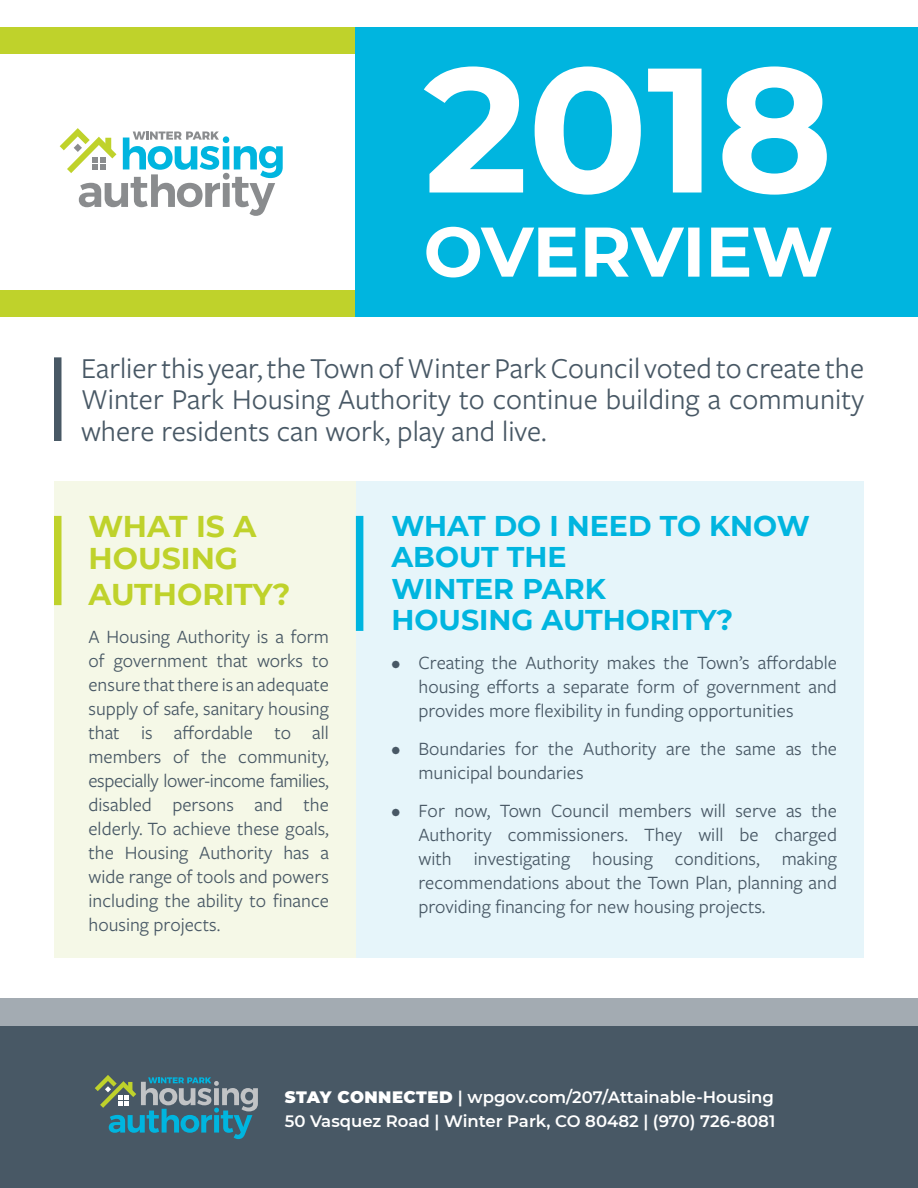
<style>
.page{position:relative;width:918px;height:1188px;background:#fff}
.page>*{position:absolute;margin:0;border:0;box-sizing:border-box;transform-origin:0 0}
.t1{font:30px/31.5px "Freight Sans Pro";color:#485865;text-align:justify}
.t2{font:700 30px/31.5px "Montserrat";color:#bfd22b}
.t3{font:700 28.5px/31.5px "Montserrat";color:#00b5df}
.t4{font:19.5px/24px "Freight Sans Pro";color:#485865;text-align:justify}
.t5{font:600 16.5px/24px "Montserrat";color:#fff}
.s1{font-weight:900}
</style>
<div class="page">
<svg style="left:60px;top:128px;width:223px;height:88px"></svg>
<div style="left:0;top:290px;width:356px;height:27px;background:#bfd22b"></div>
<div style="left:0;top:27px;width:356px;height:27px;background:#bfd22b"></div>
<div style="left:356px;top:27px;width:562px;height:290px;background:#00b5df"></div>
<svg style="left:426px;top:227px;width:406px;height:50px"></svg>
<svg style="left:424px;top:66px;width:403px;height:129px;fill:#fcfefe"></svg>
<div style="left:0;top:1026px;width:918px;height:162px;background:#485865"></div>
<div style="left:0;top:998px;width:918px;height:28px;background:#a3abb2"></div>
<svg style="left:95px;top:1075px;width:163px;height:64px"></svg>
<div style="left:54px;top:357px;width:8px;height:84px;background:#485865"></div>
<div style="left:356px;top:481px;width:508px;height:477px;background:#e6f5fa"></div>
<div style="left:54px;top:481px;width:302px;height:477px;background:#f5f8e7"></div>
<div style="left:54px;top:516px;width:8px;height:89px;background:#bfd22b"></div>
<div style="left:356px;top:516px;width:7px;height:115px;background:#00b5df"></div>
<h1 class="t1" style="left:81px;top:351px;width:785px">Earlier this year, the Town of Winter Park Council voted to create the Winter Park Housing Authority to continue building a community where residents can work, play and live.</h1>
<h1 class="t2" style="left:88px;top:510px;width:170px">WHAT IS A<br>HOUSING</h1>
<h1 class="t2" style="left:88px;top:577px;width:203px">AUTHORITY?</h1>
<p class="t4" style="left:88px;top:624px;width:242px">A Housing Authority is a form of government that works to ensure that there is an adequate supply of safe, sanitary housing that is affordable to all members of the community, especially lower-income families, disabled persons and the elderly. To achieve these goals, the Housing Authority has a wide range of tools and powers including the ability to finance housing projects.</p>
<h2 class="t3" style="left:392px;top:509px;width:420px">WHAT DO I NEED TO KNOW<br>ABOUT THE<br>WINTER PARK<br>HOUSING AUTHORITY?</h2>
<p class="t4" style="left:419px;top:649px;width:420px;text-indent:-27px">• Creating the Authority makes the Town’s affordable housing efforts a separate form of government and provides more flexibility in funding opportunities</p>
<p class="t4" style="left:419px;top:736px;width:420px;text-indent:-27px">• Boundaries for the Authority are the same as the municipal boundaries</p>
<p class="t4" style="left:419px;top:798px;width:420px;text-indent:-27px">• For now, Town Council members will serve as the Authority commissioners. They will be charged with investigating housing conditions, making recommendations about the Town Plan, planning and providing financing for new housing projects.</p>
<p class="t5" style="left:285px;top:1084px;width:492px"><span class="s1">STAY CONNECTED</span> | wpgov.com/207/Attainable-Housing<br>50 Vasquez Road | Winter Park, CO 80482 | (970) 726-8081</p>
</div>
